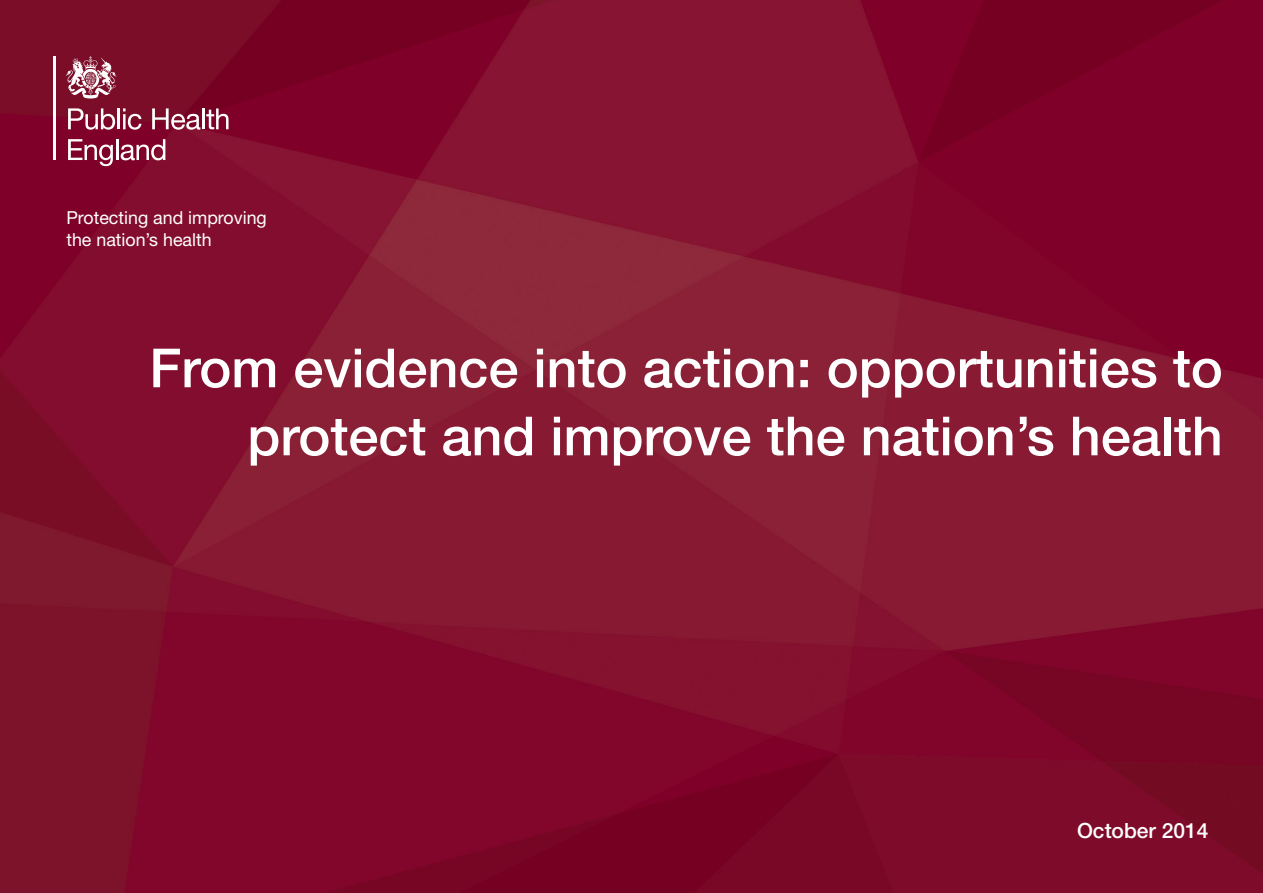
<style>
.page{position:relative;width:1263px;height:893px;background:#fff}
.page>*{position:absolute;margin:0;border:0;box-sizing:border-box;transform-origin:0 0}
.t1{font:500 54px/68.1px "Helvetica Neue LT Std";color:#fff;text-align:right}
.t2{font:500 21px "Helvetica Neue LT Std";color:#fff}
.t3{font:18px/21.6px "Helvetica Neue LT Std";color:#fff}
</style>
<div class="page">
<img style="left:0;top:0;width:1263px;height:893px">
<hr style="left:53px;top:56px;width:3px;height:104px;background:#fff">
<svg style="left:68px;top:108px;width:47px;height:22px"></svg>
<hr style="left:118px;top:108px;width:2px;height:21px;background:#fff">
<svg style="left:123px;top:108px;width:19px;height:22px"></svg>
<svg style="left:152px;top:108px;width:48px;height:22px"></svg>
<hr style="left:202px;top:108px;width:3px;height:21px;background:#fff">
<svg style="left:206px;top:108px;width:22px;height:21px"></svg>
<svg style="left:68px;top:139px;width:45px;height:27px"></svg>
<hr style="left:116px;top:139px;width:2px;height:21px;background:#fff">
<svg style="left:121px;top:139px;width:44px;height:21px"></svg>
<svg style="left:66px;top:56px;width:51px;height:43px"></svg>
<p class="t3" style="left:66px;top:207px;width:202px">Protecting and improving the nation’s health</p>
<p class="t1" style="left:149px;top:333px;width:1075px">From evidence into action: opportunities to protect and improve the nation’s health</p>
<p class="t2" style="left:1077px;top:818px;width:133px">October 2014</p>
</div>
